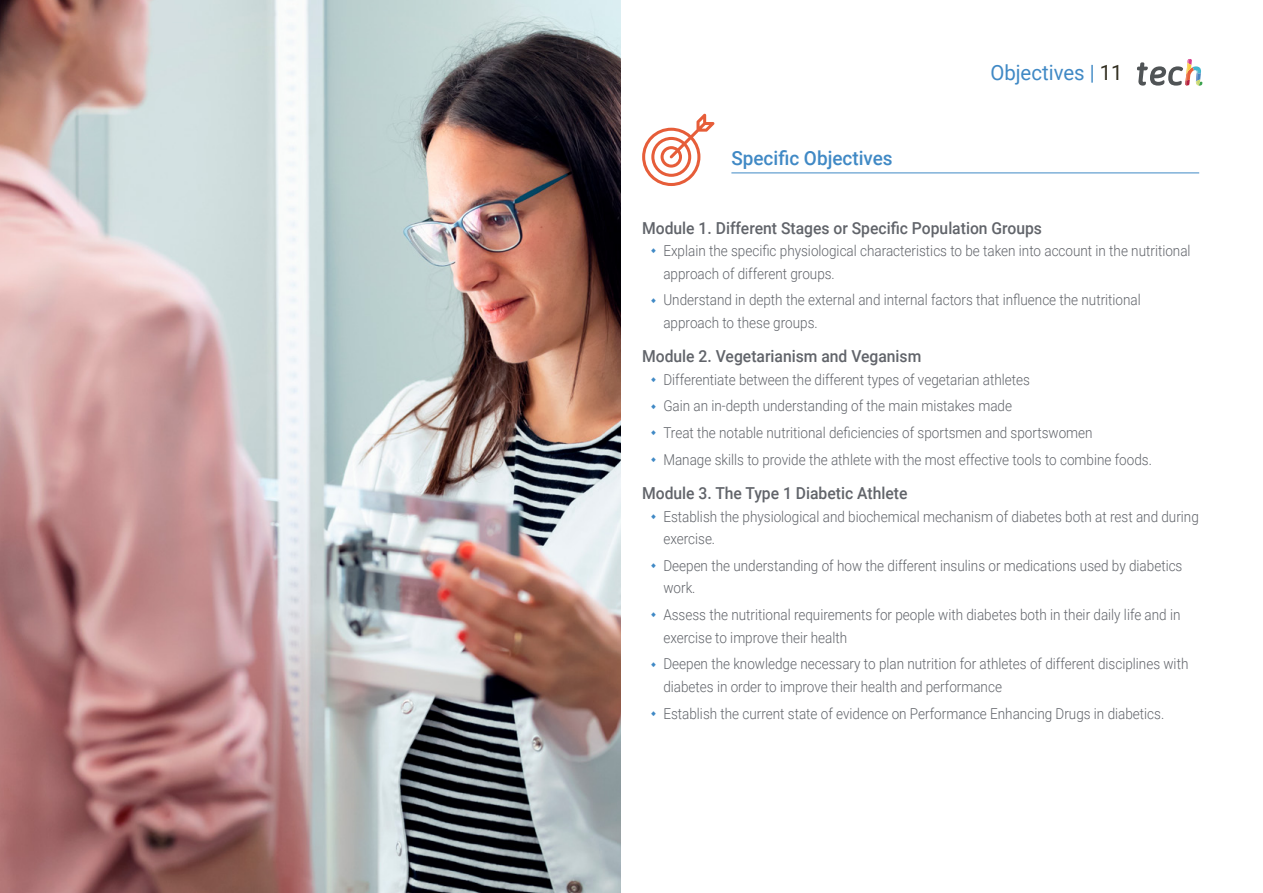
<style>
.page{position:relative;width:1263px;height:893px;background:#fff}
.page>*{position:absolute;margin:0;border:0;box-sizing:border-box;transform-origin:0 0}
.t1{font:21px "Roboto";color:#4089c5}
.t2{font:500 19.5px "Roboto";color:#4089c5}
.t3{font:500 16.5px "Roboto";color:#61646a;scale:.95 1}
.t4{font:300 15px/22.5px "Roboto";color:#61646a;scale:.9 1}
.s1{color:#312e20}
</style>
<div class="page">
<hr style="left:731px;top:173px;width:468px;height:1px;background:#4089c5">
<svg style="left:642px;top:114px;width:72px;height:72px"></svg>
<svg style="left:1137px;top:59px;width:65px;height:27px"></svg>
<img style="left:0;top:0;width:621px;height:893px">
<h2 class="t2" style="left:731px;top:144px;width:163px">Specific Objectives</h2>
<h1 class="t1" style="left:990px;top:57px;width:134px">Objectives | <span class="s1">11</span></h1>
<p class="t3" style="left:642px;top:216px;width:422px">Module 1. Different Stages or Specific Population Groups</p>
<p class="t4" style="left:663px;top:239px;width:587px">Explain the specific physiological characteristics to be taken into account in the nutritional approach of different groups.</p>
<p class="t4" style="left:663px;top:288px;width:532px">Understand in depth the external and internal factors that influence the nutritional approach to these groups.</p>
<p class="t3" style="left:642px;top:345px;width:295px">Module 2. Vegetarianism and Veganism</p>
<p class="t4" style="left:663px;top:365px;width:544px;line-height:26.7px">Differentiate between the different types of vegetarian athletes<br>Gain an in-depth understanding of the main mistakes made<br>Treat the notable nutritional deficiencies of sportsmen and sportswomen<br>Manage skills to provide the athlete with the most effective tools to combine foods.</p>
<p class="t3" style="left:642px;top:482px;width:281px">Module 3. The Type 1 Diabetic Athlete</p>
<p class="t4" style="left:663px;top:504px;width:596px">Establish the physiological and biochemical mechanism of diabetes both at rest and during exercise.</p>
<p class="t4" style="left:663px;top:554px;width:578px">Deepen the understanding of how the different insulins or medications used by diabetics work.</p>
<p class="t4" style="left:663px;top:603px;width:576px">Assess the nutritional requirements for people with diabetes both in their daily life and in exercise to improve their health</p>
<p class="t4" style="left:663px;top:652px;width:585px">Deepen the knowledge necessary to plan nutrition for athletes of different disciplines with diabetes in order to improve their health and performance</p>
<p class="t4" style="left:663px;top:701px;width:558px">Establish the current state of evidence on Performance Enhancing Drugs in diabetics.</p>
</div>
